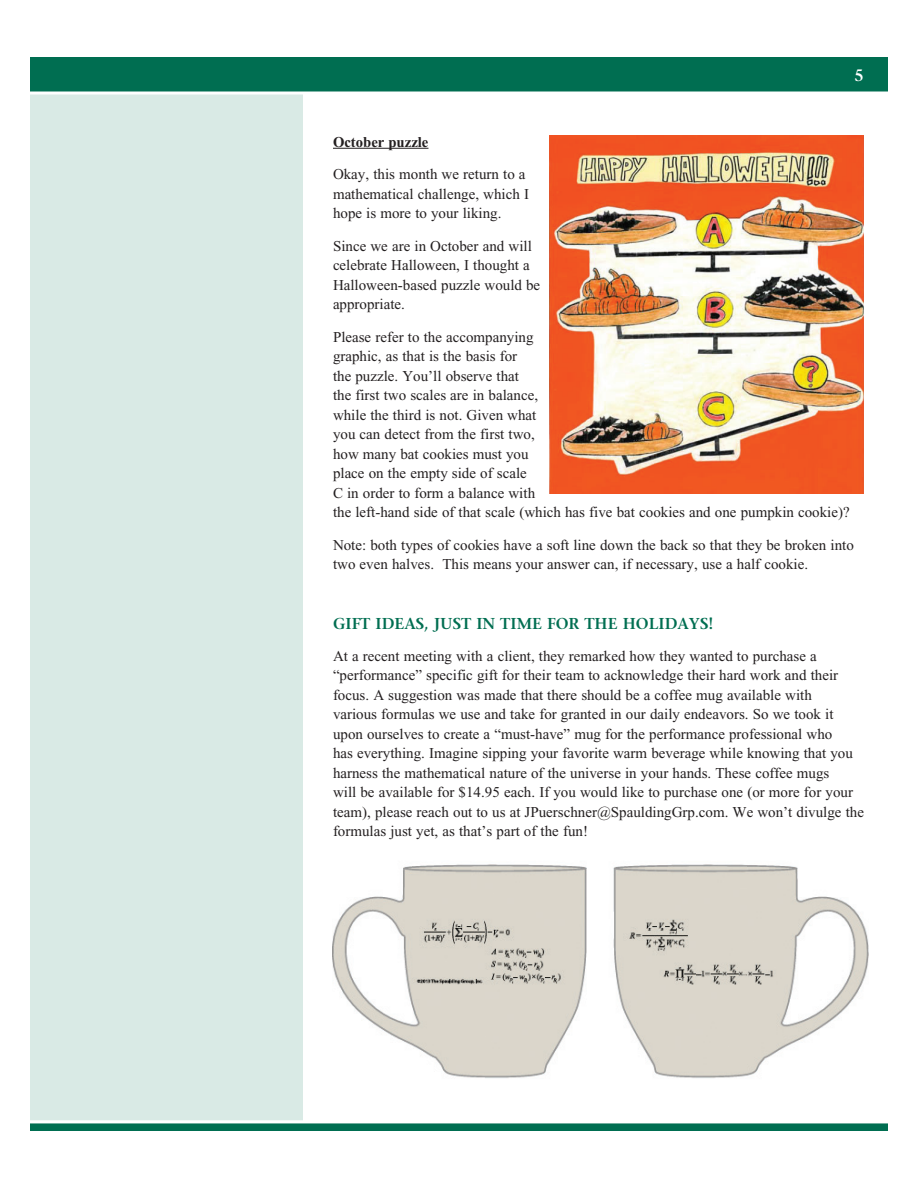
<style>
.page{position:relative;width:918px;height:1188px;background:#fff}
.page>*{position:absolute;margin:0;border:0;box-sizing:border-box;transform-origin:0 0}
.t1{font:600 16.5px "Stone Serif";color:#fff}
.t2{font:600 15.75px "Stone Serif";color:#006e51}
.t3{font:15px/19.5px "Times New Roman";color:#231f20}
.t4{font:700 15px "Times New Roman";color:#231f20}
</style>
<div class="page">
<div style="left:28px;top:90px;width:276px;height:1032px;background:#d9eae5"></div>
<div style="left:27px;top:89px;width:279px;height:1035px;border:3px solid #fff"></div>
<div style="left:28px;top:56px;width:862px;height:37px;background:#006e51"></div>
<div style="left:27px;top:54px;width:864px;height:40px;border:3px solid #fff"></div>
<div style="left:28px;top:1122px;width:862px;height:10px;background:#006e51"></div>
<div style="left:27px;top:1120px;width:864px;height:14px;border:3px solid #fff"></div>
<hr style="left:333px;top:148px;width:95px;height:1px;background:#231f20">
<img style="left:549px;top:135px;width:315px;height:358px">
<img style="left:333px;top:864px;width:535px;height:214px">
<p class="t1" style="left:854px;top:65px;width:11px">5</p>
<p class="t4" style="left:333px;top:133px;width:97px">October puzzle</p>
<p class="t3" style="left:333px;top:165px;width:198px">Okay, this month we return to a mathematical challenge, which I hope is more to your liking.</p>
<p class="t3" style="left:333px;top:236px;width:209px">Since we are in October and will celebrate Halloween, I thought a<br>Halloween-based puzzle would be appropriate.</p>
<p class="t3" style="left:333px;top:327px;width:518px">Please refer to the accompanying<br>graphic, as that is the basis for<br>the puzzle. You’ll observe that<br>the first two scales are in balance,<br>while the third is not. Given what<br>you can detect from the first two,<br>how many bat cookies must you<br>place on the empty side of scale<br>C in order to form a balance with<br>the left-hand side of that scale (which has five bat cookies and one pumpkin cookie)?</p>
<p class="t3" style="left:333px;top:535px;width:522px">Note: both types of cookies have a soft line down the back so that they be broken into two even halves. This means your answer can, if necessary, use a half cookie.</p>
<p class="t2" style="left:333px;top:613px;width:382px">GIFT IDEAS, JUST IN TIME FOR THE HOLIDAYS!</p>
<p class="t3" style="left:333px;top:646px;width:533px">At a recent meeting with a client, they remarked how they wanted to purchase a “performance” specific gift for their team to acknowledge their hard work and their focus. A suggestion was made that there should be a coffee mug available with<br>various formulas we use and take for granted in our daily endeavors. So we took it upon ourselves to create a “must-have” mug for the performance professional who<br>has everything. Imagine sipping your favorite warm beverage while knowing that you harness the mathematical nature of the universe in your hands. These coffee mugs<br>will be available for $14.95 each. If you would like to purchase one (or more for your team), please reach out to us at JPuerschner@SpauldingGrp.com. We won’t divulge the formulas just yet, as that’s part of the fun!</p>
</div>
